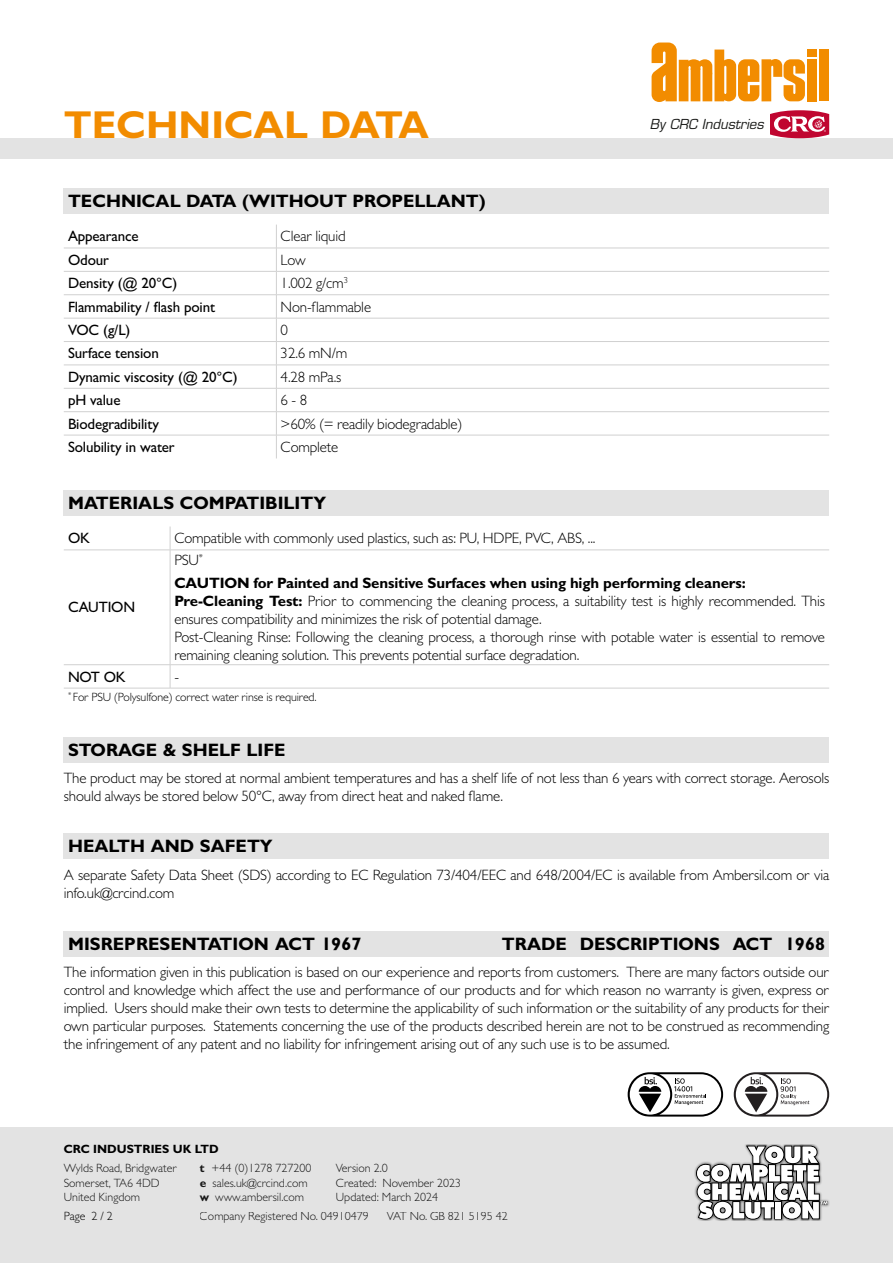
<style>
.page{position:relative;width:893px;height:1263px;background:#fff}
.page>*{position:absolute;margin:0;border:0;box-sizing:border-box;transform-origin:0 0}
.t1{font:700 39px "Gill Sans MT Pro";color:#f28c00}
.t2{font:700 18px "Gill Sans MT Pro";color:#000}
.t3{font:300 15px/18px "Gill Sans MT Pro";letter-spacing:-.01em;color:#000}
.t4{font:500 15px "Gill Sans MT Pro";letter-spacing:-.01em;color:#000}
.t5{font:700 15px/22.2px "Gill Sans MT Pro";letter-spacing:-.01em;color:#000}
.t6{font:italic 13.5px "Eurostile LT Std";color:#1c1d1b}
.t7{font:300 12px/14.4px "Gill Sans MT Pro";color:#000}
.t8{font:700 12px "Gill Sans MT Pro";color:#000}
.s1{font-weight:300}
.s2{font-weight:700}
</style>
<div class="page">
<div style="left:0;top:1127px;width:893px;height:136px;background:#e3e3e3"></div>
<div style="left:0;top:138px;width:893px;height:21px;background:#e3e3e3"></div>
<div style="left:819px;top:50px;width:10px;height:51px;background:#f28c00"></div>
<div style="left:807px;top:50px;width:10px;height:7px;background:#f28c00"></div>
<div style="left:807px;top:59px;width:10px;height:42px;background:#f28c00"></div>
<svg style="left:652px;top:43px;width:153px;height:59px"></svg>
<svg style="left:770px;top:110px;width:59px;height:28px"></svg>
<svg style="left:734px;top:1072px;width:95px;height:44px"></svg>
<svg style="left:628px;top:1072px;width:95px;height:44px"></svg>
<img style="left:786px;top:1144px;width:29px;height:1px">
<img style="left:699px;top:1219px;width:12px;height:1px">
<img style="left:780px;top:1219px;width:19px;height:1px">
<img style="left:799px;top:1200px;width:30px;height:20px">
<svg style="left:696px;top:1145px;width:132px;height:74px"></svg>
<hr style="left:64px;top:248px;width:212px;height:1px;background:#d0d0d0">
<hr style="left:276px;top:248px;width:553px;height:1px;background:#d0d0d0">
<hr style="left:64px;top:271px;width:212px;height:1px;background:#d0d0d0">
<hr style="left:276px;top:271px;width:553px;height:1px;background:#d0d0d0">
<hr style="left:64px;top:294px;width:212px;height:1px;background:#d0d0d0">
<hr style="left:276px;top:294px;width:553px;height:1px;background:#d0d0d0">
<hr style="left:64px;top:318px;width:212px;height:1px;background:#d0d0d0">
<hr style="left:276px;top:318px;width:553px;height:1px;background:#d0d0d0">
<hr style="left:64px;top:341px;width:212px;height:1px;background:#d0d0d0">
<hr style="left:276px;top:341px;width:553px;height:1px;background:#d0d0d0">
<hr style="left:64px;top:365px;width:212px;height:1px;background:#d0d0d0">
<hr style="left:276px;top:365px;width:553px;height:1px;background:#d0d0d0">
<hr style="left:64px;top:388px;width:212px;height:1px;background:#d0d0d0">
<hr style="left:276px;top:388px;width:553px;height:1px;background:#d0d0d0">
<hr style="left:64px;top:411px;width:212px;height:1px;background:#d0d0d0">
<hr style="left:276px;top:411px;width:553px;height:1px;background:#d0d0d0">
<hr style="left:64px;top:435px;width:212px;height:1px;background:#d0d0d0">
<hr style="left:276px;top:435px;width:553px;height:1px;background:#d0d0d0">
<svg style="left:276px;top:225px;width:1px;height:233px"></svg>
<div style="left:64px;top:188px;width:765px;height:26px;background:#e3e3e3"></div>
<svg style="left:170px;top:526px;width:1px;height:24px"></svg>
<hr style="left:64px;top:550px;width:106px;height:1px;background:#d0d0d0">
<hr style="left:170px;top:550px;width:659px;height:1px;background:#d0d0d0">
<hr style="left:170px;top:550px;width:1px;height:114px;background:#d0d0d0">
<hr style="left:64px;top:664px;width:106px;height:1px;background:#d0d0d0">
<hr style="left:170px;top:664px;width:659px;height:1px;background:#d0d0d0">
<svg style="left:170px;top:665px;width:1px;height:23px"></svg>
<hr style="left:64px;top:688px;width:106px;height:1px;background:#d0d0d0">
<hr style="left:170px;top:688px;width:659px;height:1px;background:#d0d0d0">
<div style="left:64px;top:490px;width:765px;height:26px;background:#e3e3e3"></div>
<div style="left:64px;top:737px;width:765px;height:25px;background:#e3e3e3"></div>
<div style="left:64px;top:833px;width:765px;height:26px;background:#e3e3e3"></div>
<div style="left:64px;top:931px;width:765px;height:25px;background:#e3e3e3"></div>
<h1 class="t1" style="left:64px;top:101px;width:367px">TECHNICAL DATA</h1>
<p class="t2" style="left:68px;top:190px;width:419px">TECHNICAL DATA (WITHOUT PROPELLANT)</p>
<p class="t4" style="left:68px;top:227px;width:72px">Appearance</p>
<p class="t3" style="left:281px;top:227px;width:67px">Clear liquid</p>
<p class="t4" style="left:68px;top:251px;width:42px">Odour</p>
<p class="t3" style="left:281px;top:250px;width:27px">Low</p>
<p class="t4" style="left:68px;top:274px;width:111px">Density (@ 20°C)</p>
<p class="t3" style="left:281px;top:274px;width:69px">1.002 g/cm<sup>3</sup></p>
<p class="t4" style="left:68px;top:298px;width:149px">Flammability / flash point</p>
<p class="t3" style="left:281px;top:297px;width:92px">Non-flammable</p>
<p class="t4" style="left:68px;top:321px;width:64px">VOC (g/L)</p>
<p class="t3" style="left:281px;top:321px;width:9px">0</p>
<p class="t4" style="left:68px;top:344px;width:92px">Surface tension</p>
<p class="t3" style="left:281px;top:344px;width:68px">32.6 mN/m</p>
<p class="t4" style="left:68px;top:368px;width:171px">Dynamic viscosity (@ 20°C)</p>
<p class="t3" style="left:281px;top:367px;width:62px">4.28 mPa.s</p>
<p class="t4" style="left:68px;top:391px;width:54px">pH value</p>
<p class="t3" style="left:281px;top:391px;width:28px">6 - 8</p>
<p class="t4" style="left:68px;top:414px;width:92px">Biodegradibility</p>
<p class="t3" style="left:281px;top:414px;width:183px">&gt;60% (= readily biodegradable)</p>
<p class="t4" style="left:68px;top:438px;width:108px">Solubility in water</p>
<p class="t3" style="left:281px;top:438px;width:59px">Complete</p>
<p class="t2" style="left:68px;top:492px;width:260px">MATERIALS COMPATIBILITY</p>
<p class="t4" style="left:68px;top:529px;width:24px">OK</p>
<p class="t3" style="left:174px;top:529px;width:423px">Compatible with commonly used plastics, such as: PU, HDPE, PVC, ABS, ...</p>
<p class="t6" style="left:650px;top:116px;width:115px">By CRC Industries</p>
<p class="t4" style="left:68px;top:598px;width:69px">CAUTION</p>
<p class="t5" style="left:174px;top:549px;width:573px"><span class="s1">PSU</span><sup>*<br></sup>CAUTION for Painted and Sensitive Surfaces when using high performing cleaners:</p>
<p class="t3" style="left:174px;top:591px;width:652px"><span class="s2">Pre-Cleaning Test:</span> Prior to commencing the cleaning process, a suitability test is highly recommended. This ensures compatibility and minimizes the risk of potential damage.<br>Post-Cleaning Rinse: Following the cleaning process, a thorough rinse with potable water is essential to remove remaining cleaning solution. This prevents potential surface degradation.</p>
<p class="t4" style="left:68px;top:667px;width:59px">NOT OK</p>
<p class="t3" style="left:174px;top:667px;width:6px">-</p>
<p class="t7" style="left:68px;top:689px;width:250px"><sup>*</sup> For PSU (Polysulfone) correct water rinse is required.</p>
<p class="t2" style="left:68px;top:739px;width:219px">STORAGE &amp; SHELF LIFE</p>
<p class="t3" style="left:64px;top:769px;width:767px">The product may be stored at normal ambient temperatures and has a shelf life of not less than 6 years with correct storage. Aerosols should always be stored below 50°C, away from direct heat and naked flame.</p>
<p class="t2" style="left:68px;top:835px;width:206px">HEALTH AND SAFETY</p>
<p class="t3" style="left:64px;top:865px;width:767px">A separate Safety Data Sheet (SDS) according to EC Regulation 73/404/EEC and 648/2004/EC is available from Ambersil.com or via info.uk@crcind.com</p>
<p class="t2" style="left:68px;top:933px;width:295px">MISREPRESENTATION ACT 1967</p>
<p class="t2" style="left:502px;top:933px;width:325px">TRADE DESCRIPTIONS ACT 1968</p>
<p class="t3" style="left:64px;top:963px;width:767px;text-align:justify">The information given in this publication is based on our experience and reports from customers. There are many factors outside our control and knowledge which affect the use and performance of our products and for which reason no warranty is given, express or implied. Users should make their own tests to determine the applicability of such information or the suitability of any products for their own particular purposes. Statements concerning the use of the products described herein are not to be construed as recommending the infringement of any patent and no liability for infringement arising out of any such use is to be assumed.</p>
<p class="t8" style="left:64px;top:1141px;width:156px">CRC INDUSTRIES UK LTD</p>
<p class="t7" style="left:64px;top:1161px;width:115px">Wylds Road, Bridgwater<br>Somerset, TA6 4DD<br>United Kingdom</p>
<p class="t7" style="left:200px;top:1161px;width:113px"><span class="s2">t</span> +44 (0)1278 727200 <span class="s2">e</span> sales.uk@crcind.com <span class="s2">w</span> www.ambersil.com</p>
<p class="t7" style="left:336px;top:1161px;width:127px">Version 2.0<br>Created: November 2023<br>Updated: March 2024</p>
<p class="t7" style="left:64px;top:1209px;width:51px">Page 2 / 2</p>
<p class="t7" style="left:200px;top:1209px;width:171px">Company Registered No. 04910479</p>
<p class="t7" style="left:387px;top:1209px;width:122px">VAT No. GB 821 5195 42</p>
</div>
